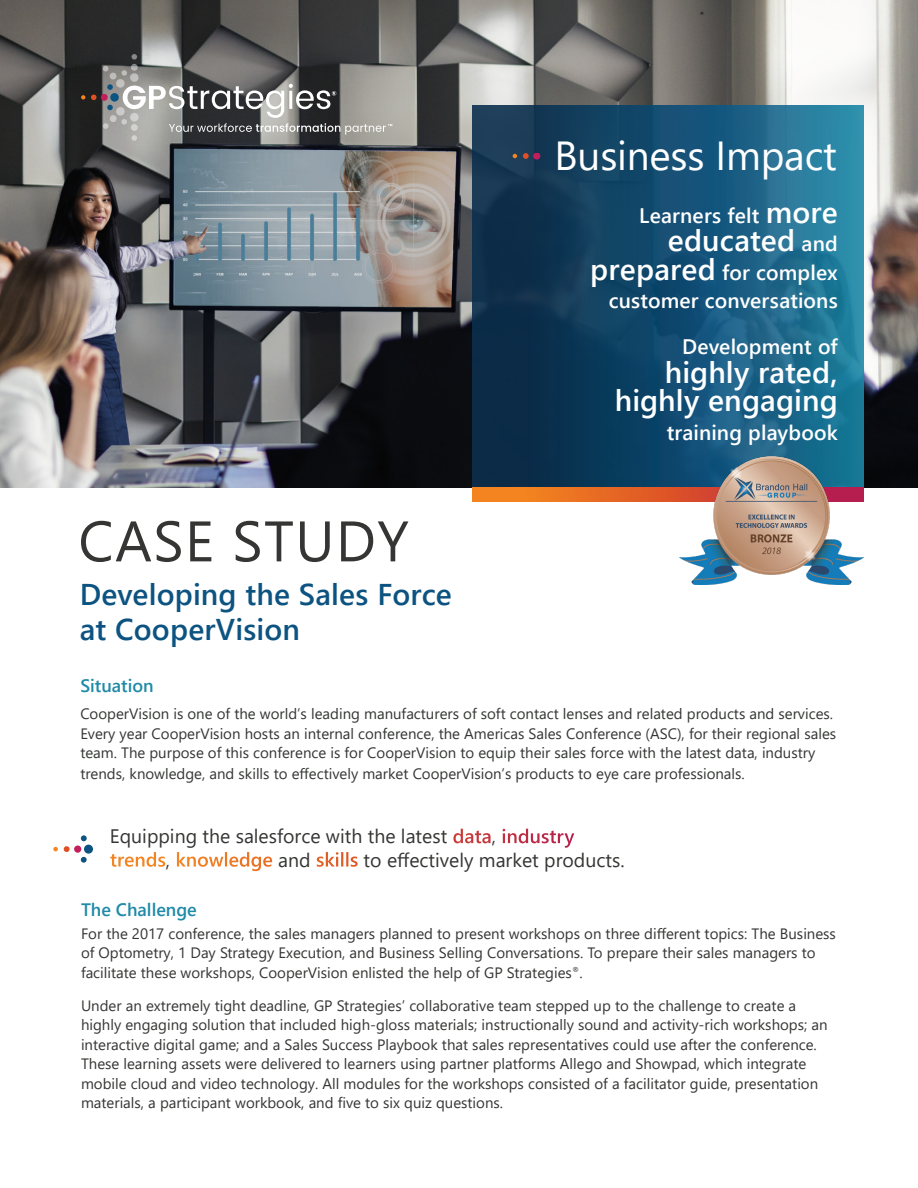
<style>
.page{position:relative;width:918px;height:1188px;background:#fff}
.page>*{position:absolute;margin:0;border:0;box-sizing:border-box;transform-origin:0 0}
.Case_Study_Headline{font:57px "Segoe UI";letter-spacing:.025em;color:#353534}
.t1{font:40.5px "Segoe UI";letter-spacing:-.005em;color:#fff}
.Case_Study_Title{font:600 30px/34.5px "Segoe UI";letter-spacing:.005em;color:#0c5381}
.Case_Study_Title-2{font:600 30px/28.5px "Segoe UI";letter-spacing:.005em;color:#fff;text-align:right}
.Case_Study_Title-3{font:600 21px/28.5px "Segoe UI";letter-spacing:.005em;color:#fff;text-align:right}
.subhead{font:19.5px/23.4px "Segoe UI";color:#353534}
.Headline{font:600 18px "Segoe UI";color:#208aa7}
.paragraph{font:15px/19.5px "Segoe UI";color:#353534}
.Headline-2{font:15px/19.5px "Segoe UI";color:#333633}
.s1{font-size:30px}
.s2{font-size:21px}
.s3{font-weight:600;color:#fff}
</style>
<div class="page">
<img style="left:0;top:0;width:918px;height:488px">
<svg style="left:472px;top:106px;width:392px;height:382px;background:#165071"></svg>
<svg style="left:523px;top:154px;width:17px;height:6px"></svg>
<svg style="left:513px;top:154px;width:4px;height:4px"></svg>
<svg style="left:472px;top:488px;width:207px;height:14px;background:#ea7022"></svg>
<div style="left:101px;top:94px;width:7px;height:7px;background:#c21e5b;border-radius:50%"></div>
<svg style="left:91px;top:95px;width:6px;height:5px"></svg>
<svg style="left:81px;top:95px;width:4px;height:5px"></svg>
<div style="left:131px;top:64px;width:7px;height:7px;background:#7e8182;border-radius:50%"></div>
<svg style="left:132px;top:54px;width:5px;height:6px"></svg>
<svg style="left:103px;top:66px;width:289px;height:75px;background:#81817f"></svg>
<div style="left:84px;top:845px;width:9px;height:9px;background:#0c5381;border-radius:50%"></div>
<div style="left:74px;top:846px;width:7px;height:7px;background:#c21e5b;border-radius:50%"></div>
<svg style="left:64px;top:846px;width:6px;height:6px"></svg>
<svg style="left:53px;top:847px;width:5px;height:4px"></svg>
<svg style="left:81px;top:835px;width:6px;height:7px"></svg>
<svg style="left:81px;top:857px;width:6px;height:6px"></svg>
<img style="left:679px;top:453px;width:185px;height:131px">
<p class="Case_Study_Headline" style="left:78px;top:487px;width:332px">CASE STUDY</p>
<p class="Case_Study_Title" style="left:80px;top:575px;width:373px">Developing the Sales Force at CooperVision</p>
<p class="t1" style="left:555px;top:118px;width:284px">Business Impact</p>
<p class="Case_Study_Title-3" style="left:639px;top:199px;width:200px">Learners felt <span class="s1">more</span></p>
<p class="Case_Study_Title-2" style="left:668px;top:224px;width:172px">educated <span class="s2">and</span></p>
<p class="Case_Study_Title-3" style="left:590px;top:256px;width:249px"><span class="s1">prepared</span> for complex customer conversations</p>
<p class="Case_Study_Title-3" style="left:682px;top:331px;width:157px">Development of</p>
<p class="Case_Study_Title-2" style="left:615px;top:355px;width:225px">highly rated, highly engaging</p>
<p class="Case_Study_Title-3" style="left:667px;top:416px;width:172px">training playbook</p>
<p class="Headline" style="left:80px;top:669px;width:75px">Situation</p>
<p class="Headline-2" style="left:80px;top:703px;width:757px">CooperVision is one of the world’s leading manufacturers of soft contact lenses and related products and services.<br>Every year CooperVision hosts an internal conference, the Americas Sales Conference (ASC), for their regional sales team. The purpose of this conference is for CooperVision to equip their sales force with the latest data, industry</p>
<p class="Headline-2" style="left:80px;top:763px;width:666px">trends, knowledge, and skills to effectively market CooperVision’s products to eye care professionals.</p>
<p class="subhead" style="left:110px;top:823px;width:516px">Equipping the salesforce with the latest <span class="s3">data</span>, <span class="s3">industry trends</span>, <span class="s3">knowledge</span> and <span class="s3">skills</span> to effectively market products.</p>
<p class="Headline" style="left:81px;top:893px;width:117px">The Challenge</p>
<p class="paragraph" style="left:81px;top:922px;width:757px">For the 2017 conference, the sales managers planned to present workshops on three different topics: The Business of Optometry, 1 Day Strategy Execution, and Business Selling Conversations. To prepare their sales managers to facilitate these workshops, CooperVision enlisted the help of GP Strategies<sup>®</sup>.</p>
<p class="paragraph" style="left:81px;top:994px;width:748px">Under an extremely tight deadline, GP Strategies’ collaborative team stepped up to the challenge to create a highly engaging solution that included high-gloss materials; instructionally sound and activity-rich workshops; an interactive digital game; and a Sales Success Playbook that sales representatives could use after the conference.<br>These learning assets were delivered to learners using partner platforms Allego and Showpad, which integrate mobile cloud and video technology. All modules for the workshops consisted of a facilitator guide, presentation materials, a participant workbook, and five to six quiz questions.</p>
</div>
